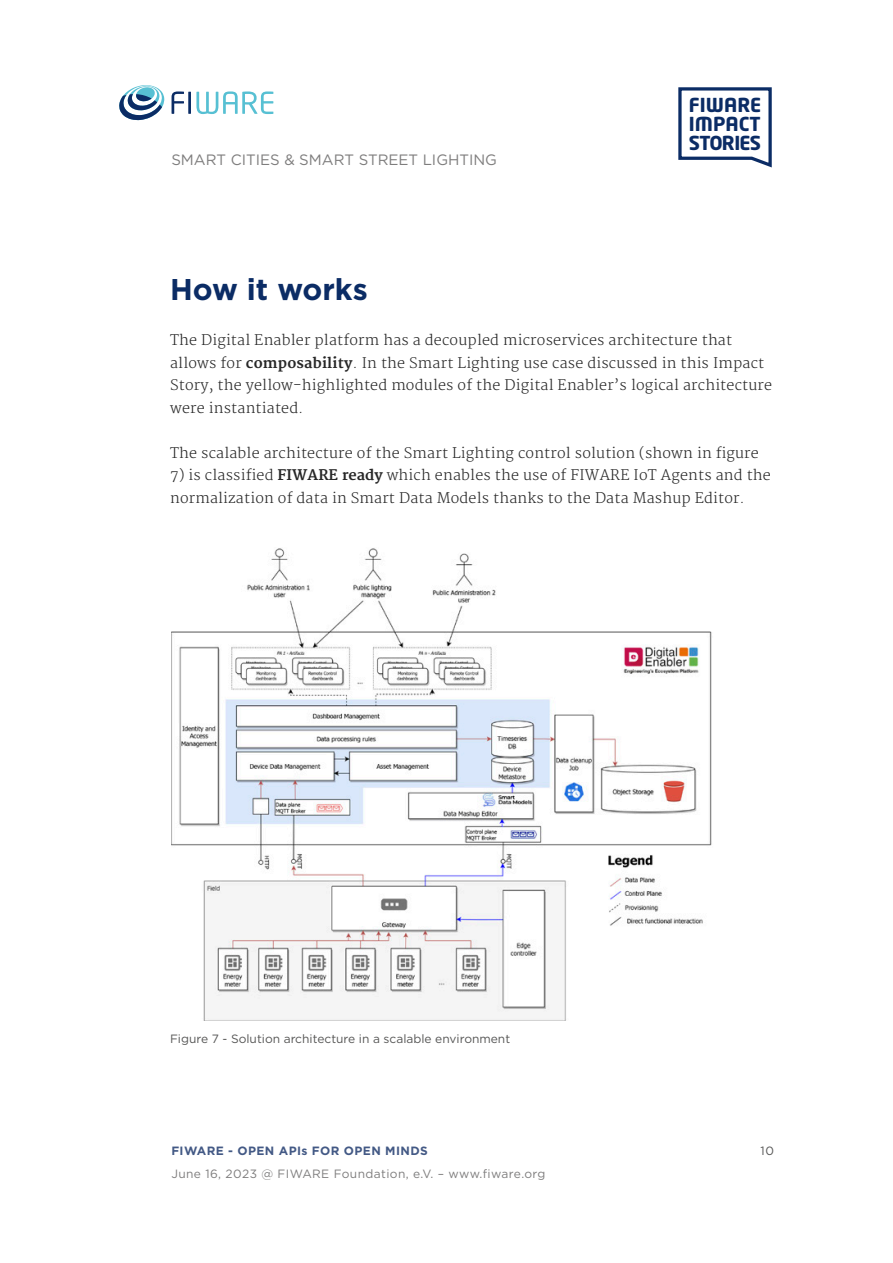
<style>
.page{position:relative;width:893px;height:1263px;background:#fff}
.page>*{position:absolute;margin:0;border:0;box-sizing:border-box;transform-origin:0 0}
.Title_Chapter{font:700 30px "Gotham";color:#0b2c65}
.t1{font:700 19.05px/19px "Neo Tech Std";color:#0b2c65;text-align:justify}
.t2{font:15px "Gotham";color:#7e7d7d}
.t3{font:300 14.25px/22.5px "Merriweather";letter-spacing:.015em;color:#272727}
.t4{font:12px "Gotham";color:#565655}
.t5{font:12px "Gotham";letter-spacing:.035em;color:#7e7d7d}
.t6{font:700 12px "Gotham";letter-spacing:.035em;color:#435985}
.s1{font-weight:700}
</style>
<div class="page">
<img style="left:171px;top:548px;width:541px;height:472px">
<svg style="left:119px;top:85px;width:45px;height:35px"></svg>
<svg style="left:172px;top:91px;width:12px;height:23px"></svg>
<hr style="left:188px;top:92px;width:3px;height:22px;background:#0b2c65">
<svg style="left:196px;top:91px;width:77px;height:23px"></svg>
<svg style="left:678px;top:87px;width:94px;height:81px"></svg>
<p class="t2" style="left:171px;top:150px;width:327px">SMART CITIES &amp; SMART STREET LIGHTING</p>
<h2 class="t1" style="left:689px;top:95px;width:74px">FIWARE IMPACT STORIES</h2>
<p class="Title_Chapter" style="left:170px;top:270px;width:199px">How it works</p>
<p class="t3" style="left:170px;top:330px;width:604px">The Digital Enabler platform has a decoupled microservices architecture that allows for <span class="s1">composability</span>. In the Smart Lighting use case discussed in this Impact Story, the yellow-highlighted modules of the Digital Enabler’s logical architecture were instantiated.</p>
<p class="t3" style="left:170px;top:442px;width:590px">The scalable architecture of the Smart Lighting control solution (shown in figure</p>
<p class="t3" style="left:170px;top:465px;width:602px">7) is classified <span class="s1">FIWARE ready</span> which enables the use of FIWARE IoT Agents and the normalization of data in Smart Data Models thanks to the Data Mashup Editor.</p>
<p class="t4" style="left:170px;top:1031px;width:342px">Figure 7 - Solution architecture in a scalable environment</p>
<p class="t6" style="left:171px;top:1143px;width:258px">FIWARE - OPEN APIs FOR OPEN MINDS</p>
<p class="t5" style="left:171px;top:1166px;width:376px">June 16, 2023 @ FIWARE Foundation, e.V. – www.fiware.org</p>
<p class="t4" style="left:761px;top:1143px;width:15px">10</p>
</div>
